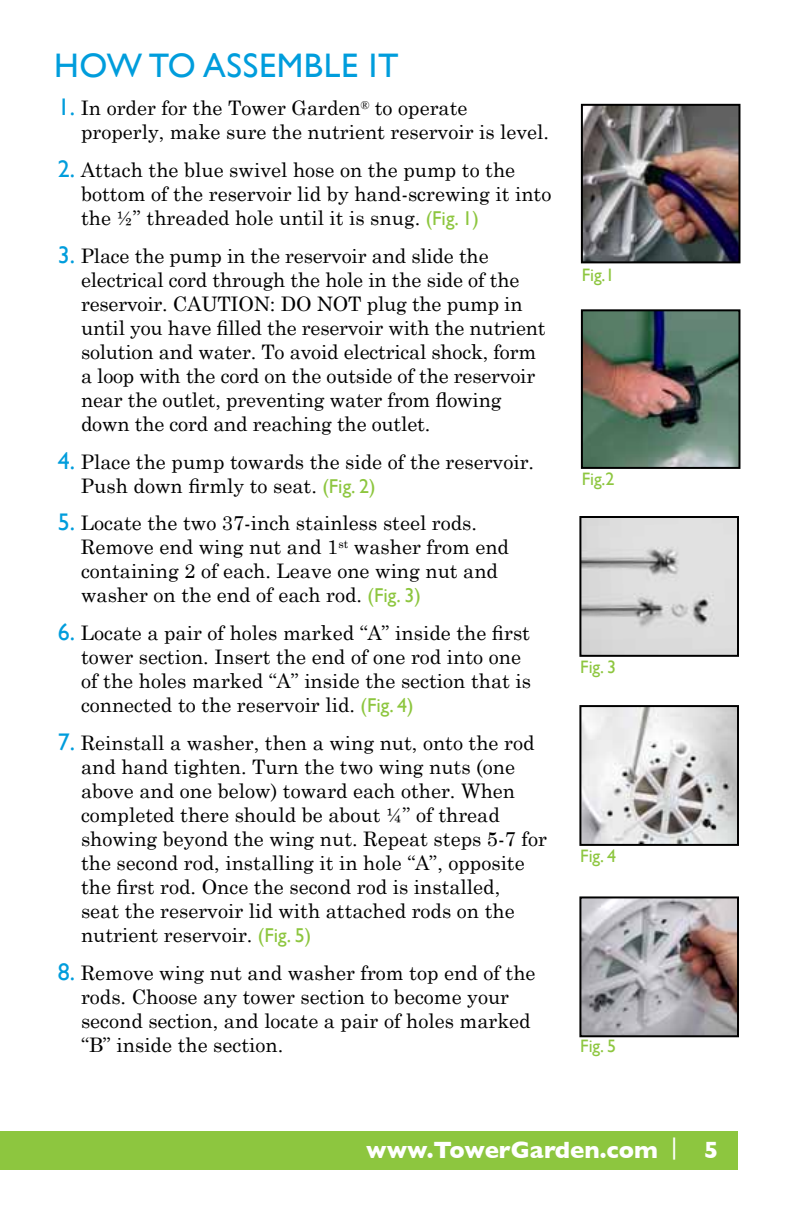
<style>
.page{position:relative;width:792px;height:1224px;background:#fff}
.page>*{position:absolute;margin:0;border:0;box-sizing:border-box;transform-origin:0 0}
.t1{font:34px "Gill Sans";letter-spacing:.02em;color:#009ddc}
.t2{font:700 24px "Gill Sans";color:#fff}
.t3{font:20px/24px "Century Schoolbook";color:#000}
.t4{font:18px "Gill Sans";letter-spacing:-.005em;color:#8dc63f}
.s1{font-family:"Gill Sans";font-size:24px;color:#009ddc}
.s2{font-family:"Gill Sans";color:#8dc63f}
</style>
<div class="page">
<div style="left:0;top:1132px;width:738px;height:38px;background:#8dc63f"></div>
<img style="left:582px;top:708px;width:154px;height:135px">
<div style="left:579px;top:705px;width:160px;height:141px;border:2px solid #000"></div>
<img style="left:582px;top:899px;width:154px;height:135px">
<div style="left:579px;top:896px;width:160px;height:141px;border:2px solid #000"></div>
<img style="left:584px;top:107px;width:153px;height:153px">
<div style="left:581px;top:104px;width:159px;height:159px;border:2px solid #000"></div>
<img style="left:584px;top:312px;width:153px;height:154px">
<div style="left:581px;top:309px;width:159px;height:160px;border:2px solid #000"></div>
<img style="left:582px;top:519px;width:154px;height:135px">
<div style="left:579px;top:516px;width:160px;height:141px;border:2px solid #000"></div>
<h1 class="t1" style="left:54px;top:46px;width:346px">HOW TO ASSEMBLE IT</h1>
<p class="t3" style="left:81px;top:96px;width:470px;text-indent:-23px"><span class="s1">1.</span> In order for the Tower Garden<sup>®</sup> to operate properly, make sure the nutrient reservoir is level.</p>
<p class="t3" style="left:81px;top:157px;width:472px;text-indent:-23px"><span class="s1">2.</span> Attach the blue swivel hose on the pump to the bottom of the reservoir lid by hand-screwing it into the ½” threaded hole until it is snug. <span class="s2">(FIG. 1)</span></p>
<p class="t3" style="left:81px;top:243px;width:466px;text-indent:-23px"><span class="s1">3.</span> Place the pump in the reservoir and slide the electrical cord through the hole in the side of the reservoir. CAUTION: DO NOT plug the pump in until you have filled the reservoir with the nutrient solution and water. To avoid electrical shock, form a loop with the cord on the outside of the reservoir near the outlet, preventing water from flowing down the cord and reaching the outlet.</p>
<p class="t3" style="left:81px;top:449px;width:455px;text-indent:-23px"><span class="s1">4.</span> Place the pump towards the side of the reservoir.<br>Push down firmly to seat. <span class="s2">(FIG. 2)</span></p>
<p class="t3" style="left:81px;top:511px;width:430px;text-indent:-23px"><span class="s1">5.</span> Locate the two 37-inch stainless steel rods.<br>Remove end wing nut and 1<sup>st</sup> washer from end containing 2 of each. Leave one wing nut and washer on the end of each rod. <span class="s2">(FIG. 3)</span></p>
<p class="t3" style="left:81px;top:621px;width:452px;text-indent:-23px"><span class="s1">6.</span> Locate a pair of holes marked “A” inside the first tower section. Insert the end of one rod into one of the holes marked “A” inside the section that is connected to the reservoir lid. <span class="s2">(FIG. 4)</span></p>
<p class="t3" style="left:81px;top:730px;width:467px;text-indent:-23px"><span class="s1">7.</span> Reinstall a washer, then a wing nut, onto the rod and hand tighten. Turn the two wing nuts (one above and one below) toward each other. When completed there should be about ¼” of thread showing beyond the wing nut. Repeat steps 5-7 for the second rod, installing it in hole “A”, opposite the first rod. Once the second rod is installed,<br>seat the reservoir lid with attached rods on the nutrient reservoir. <span class="s2">(FIG. 5)</span></p>
<p class="t3" style="left:81px;top:960px;width:456px;text-indent:-23px"><span class="s1">8.</span> Remove wing nut and washer from top end of the rods. Choose any tower section to become your second section, and locate a pair of holes marked “B” inside the section.</p>
<p class="t4" style="left:582px;top:265px;width:34px">FIG.1</p>
<p class="t4" style="left:582px;top:468px;width:34px">FIG.2</p>
<p class="t4" style="left:580px;top:656px;width:37px">FIG. 3</p>
<p class="t4" style="left:580px;top:845px;width:37px">FIG. 4</p>
<p class="t4" style="left:580px;top:1035px;width:37px">FIG. 5</p>
<p class="t2" style="left:366px;top:1136px;width:354px">www.TowerGarden.com <sup>|</sup> 5</p>
</div>
